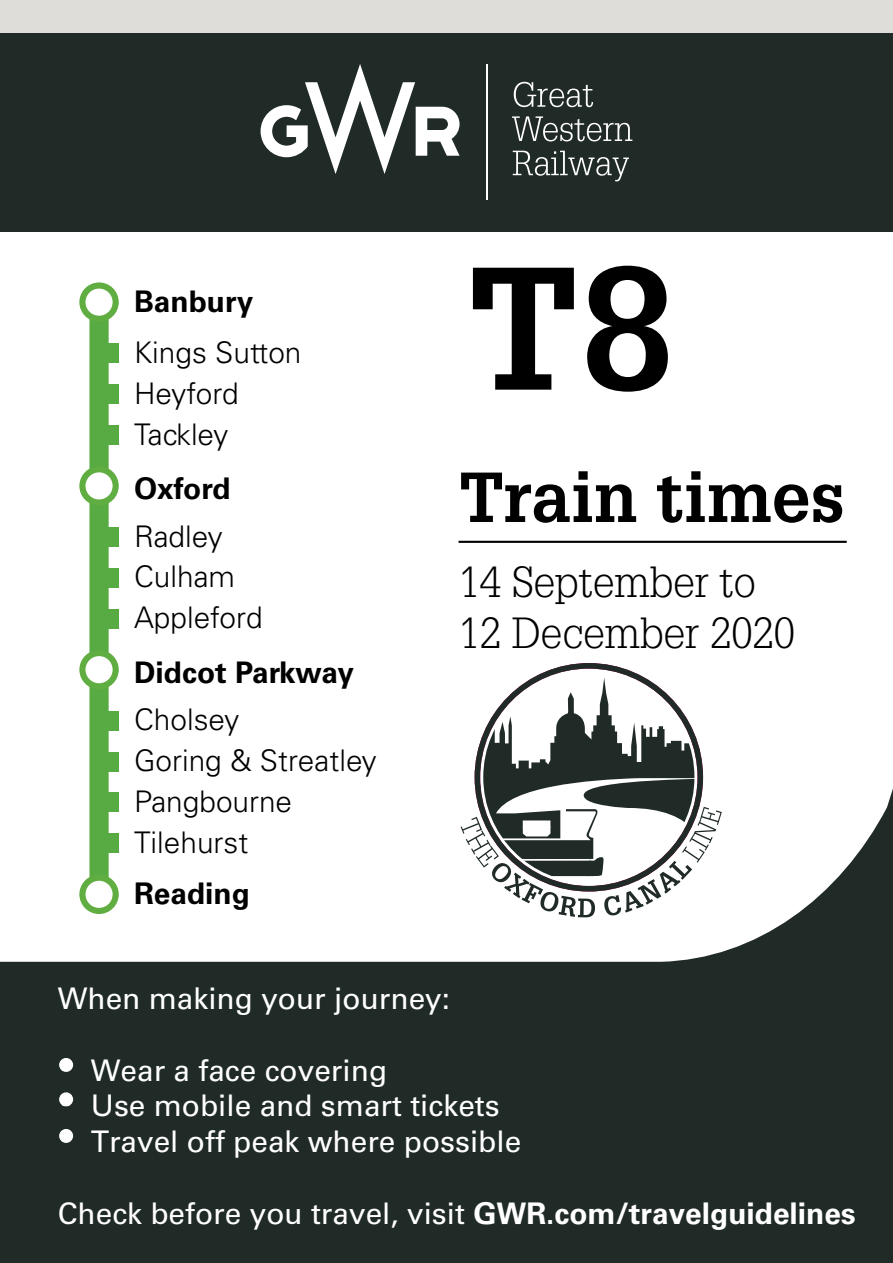
<style>
.page{position:relative;width:893px;height:1263px;background:#fff}
.page>*{position:absolute;margin:0;border:0;box-sizing:border-box;transform-origin:0 0}
.t1{font:700 170.25px "Glypha LT Std";color:#000}
.t2{font:700 69px "Glypha LT Std";color:#000}
.t3{font:300 42.6px/51.2px "Glypha LT Std";color:#000}
.t4{font:29.85px/35.7px "Univers LT Std";color:#fff}
.t5{font:300 29.85px/41px "Univers LT Std";color:#000}
.t6{font:700 29.85px "Univers LT Std";color:#000}
.s1{font-weight:700}
</style>
<div class="page">
<div style="left:0;top:0;width:893px;height:231px;background:#202a26"></div>
<svg style="left:514px;top:82px;width:79px;height:25px"></svg>
<hr style="left:486px;top:65px;width:2px;height:135px;background:#fff">
<svg style="left:512px;top:116px;width:120px;height:25px"></svg>
<svg style="left:513px;top:151px;width:116px;height:30px"></svg>
<svg style="left:261px;top:64px;width:199px;height:110px"></svg>
<div style="left:0;top:0;width:893px;height:32px;background:#dfddd9"></div>
<svg style="left:532px;top:663px;width:113px;height:15px"></svg>
<svg style="left:512px;top:678px;width:154px;height:15px"></svg>
<div style="left:89px;top:302px;width:20px;height:582px;background:#57ab42"></div>
<svg style="left:79px;top:282px;width:40px;height:40px"></svg>
<div style="left:86px;top:289px;width:27px;height:27px;background:#fff;border-radius:50%"></div>
<div style="left:79px;top:466px;width:40px;height:40px;background:#60ae42;border-radius:50%"></div>
<div style="left:86px;top:472px;width:27px;height:27px;background:#fff;border-radius:50%"></div>
<div style="left:79px;top:650px;width:40px;height:39px;background:#60ae42;border-radius:50%"></div>
<div style="left:86px;top:656px;width:27px;height:27px;background:#fff;border-radius:50%"></div>
<div style="left:99px;top:384px;width:20px;height:20px;background:#57ab42"></div>
<div style="left:99px;top:344px;width:20px;height:19px;background:#57ab42"></div>
<div style="left:99px;top:425px;width:20px;height:19px;background:#57ab42"></div>
<div style="left:99px;top:527px;width:20px;height:19px;background:#57ab42"></div>
<div style="left:99px;top:609px;width:20px;height:19px;background:#57ab42"></div>
<div style="left:99px;top:568px;width:20px;height:19px;background:#57ab42"></div>
<hr style="left:459px;top:541px;width:388px;height:2px;background:#000">
<svg style="left:0;top:693px;width:893px;height:570px;fill:#202a26"></svg>
<div style="left:59px;top:1058px;width:14px;height:14px;background:#fff;border-radius:50%"></div>
<div style="left:59px;top:1092px;width:14px;height:14px;background:#fff;border-radius:50%"></div>
<div style="left:59px;top:1129px;width:14px;height:14px;background:#fff;border-radius:50%"></div>
<p class="t6" style="left:134px;top:284px;width:121px">Banbury</p>
<p class="t5" style="left:134px;top:332px;width:169px">Kings Sutton</p>
<p class="t5" style="left:134px;top:373px;width:106px">Heyford</p>
<p class="t5" style="left:134px;top:413px;width:96px">Tackley</p>
<p class="t6" style="left:134px;top:471px;width:98px">Oxford</p>
<p class="t5" style="left:134px;top:515px;width:90px">Radley</p>
<p class="t5" style="left:134px;top:556px;width:103px">Culham</p>
<p class="t5" style="left:134px;top:597px;width:130px">Appleford</p>
<p class="t6" style="left:134px;top:655px;width:221px">Didcot Parkway</p>
<p class="t5" style="left:134px;top:699px;width:107px">Cholsey</p>
<p class="t5" style="left:134px;top:740px;width:244px">Goring &amp; Streatley</p>
<p class="t5" style="left:134px;top:781px;width:160px">Pangbourne<br>Tilehurst</p>
<p class="t6" style="left:134px;top:875px;width:117px">Reading</p>
<h1 class="t1" style="left:467px;top:223px;width:210px">T8</h1>
<h2 class="t2" style="left:459px;top:455px;width:388px">Train times</h2>
<h3 class="t3" style="left:459px;top:557px;width:338px">14 September to<br>12 December 2020</h3>
<p class="t4" style="left:58px;top:981px;width:394px">When making your journey:</p>
<p class="t4" style="left:58px;top:1052px;width:465px">* Wear a face covering<br>* Use mobile and smart tickets * Travel off peak where possible</p>
<p class="t4" style="left:58px;top:1195px;width:800px">Check before you travel, visit <span class="s1">GWR.com/travelguidelines</span></p>
</div>
